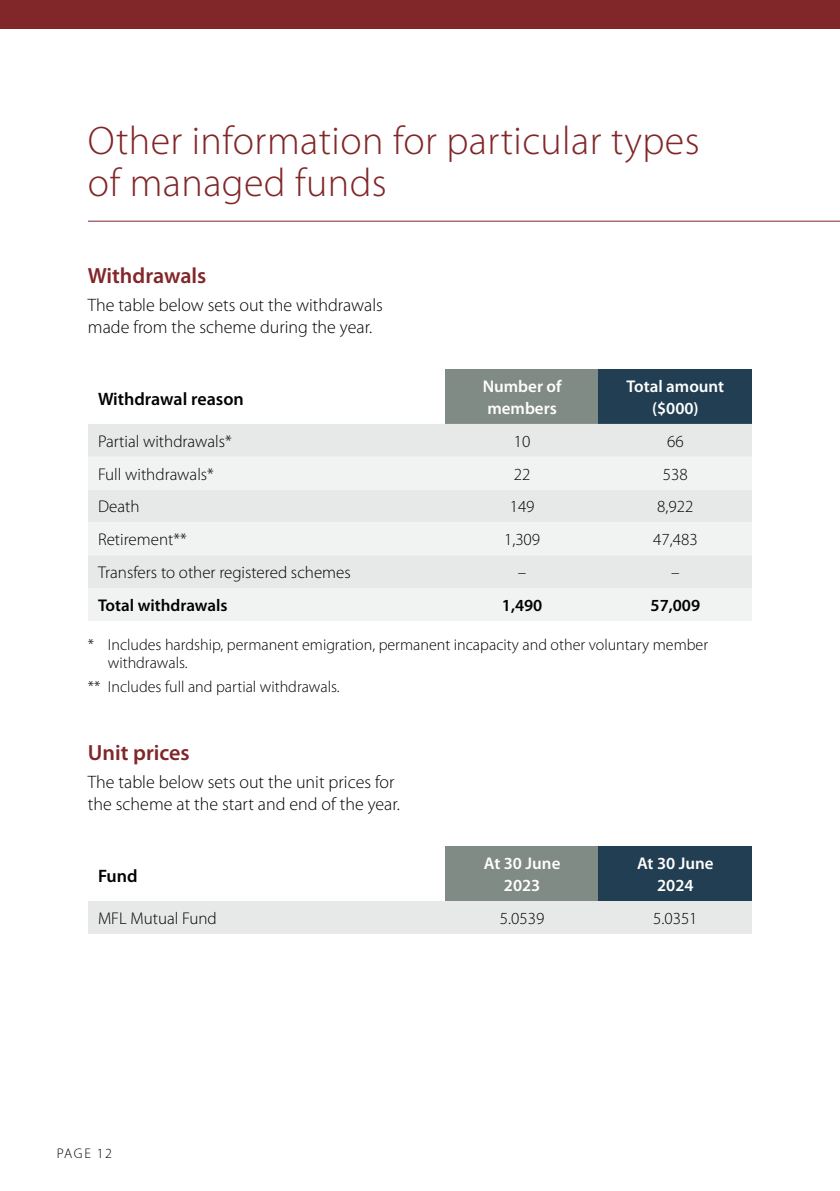
<style>
.page{position:relative;width:840px;height:1191px;background:#fff}
.page>*{position:absolute;margin:0;border:0;box-sizing:border-box;transform-origin:0 0}
.t1{font:300 40px/42px "Myriad Pro";letter-spacing:.01em;color:#812629}
.t2{font:600 22px "Myriad Pro";color:#812629}
.t3{font:300 18px/22px "Myriad Pro";color:#000}
.t4{font:600 18px "Myriad Pro";color:#000}
.t5{font:300 17px "Myriad Pro";color:#000}
.t6{font:600 17px/22px "Myriad Pro";color:#fff;text-align:center}
.t7{font:600 17px "Myriad Pro";color:#000}
.t8{font:300 16px/18px "Myriad Pro";color:#000}
.t9{font:300 14px "Myriad Pro";letter-spacing:.105em;color:#000}
</style>
<div class="page">
<div style="left:0;top:0;width:839px;height:28px;background:#812629"></div>
<hr style="left:88px;top:221px;width:751px;height:1px;background:#812629">
<div style="left:445px;top:369px;width:153px;height:55px;background:#818b86"></div>
<div style="left:598px;top:369px;width:153px;height:55px;background:#223e52"></div>
<div style="left:88px;top:424px;width:663px;height:33px;background:#e6e9e7"></div>
<svg style="left:88px;top:457px;width:663px;height:164px;fill:#f1f3f2"></svg>
<div style="left:445px;top:846px;width:153px;height:55px;background:#818b86"></div>
<div style="left:598px;top:846px;width:153px;height:55px;background:#223e52"></div>
<div style="left:88px;top:901px;width:663px;height:33px;background:#e6e9e7"></div>
<h1 class="t1" style="left:88px;top:119px;width:612px">Other information for particular types of managed funds</h1>
<p class="t2" style="left:88px;top:262px;width:120px">Withdrawals</p>
<p class="t3" style="left:88px;top:293px;width:296px">The table below sets out the withdrawals made from the scheme during the year.</p>
<p class="t4" style="left:98px;top:388px;width:147px">Withdrawal reason</p>
<p class="t6" style="left:482px;top:375px;width:80px;text-align:left">Number of members</p>
<p class="t6" style="left:626px;top:375px;width:99px">Total amount ($000)</p>
<p class="t5" style="left:98px;top:431px;width:135px">Partial withdrawals*</p>
<p class="t5" style="left:513px;top:431px;width:18px">10</p>
<p class="t5" style="left:666px;top:431px;width:18px">66</p>
<p class="t5" style="left:98px;top:463px;width:117px">Full withdrawals*</p>
<p class="t5" style="left:513px;top:463px;width:18px">22</p>
<p class="t5" style="left:662px;top:463px;width:26px">538</p>
<p class="t5" style="left:98px;top:496px;width:43px">Death</p>
<p class="t5" style="left:509px;top:496px;width:26px">149</p>
<p class="t5" style="left:657px;top:496px;width:38px">8,922</p>
<p class="t5" style="left:98px;top:529px;width:90px">Retirement**</p>
<p class="t5" style="left:504px;top:529px;width:38px">1,309</p>
<p class="t5" style="left:652px;top:529px;width:46px">47,483</p>
<p class="t5" style="left:98px;top:562px;width:254px">Transfers to other registered schemes</p>
<p class="t5" style="left:517px;top:562px;width:10px">–</p>
<p class="t5" style="left:670px;top:562px;width:10px">–</p>
<p class="t7" style="left:98px;top:594px;width:131px">Total withdrawals</p>
<p class="t7" style="left:501px;top:594px;width:42px">1,490</p>
<p class="t7" style="left:650px;top:594px;width:51px">57,009</p>
<p class="t8" style="left:108px;top:635px;width:601px;text-indent:-20px">* Includes hardship, permanent emigration, permanent incapacity and other voluntary member withdrawals.</p>
<p class="t8" style="left:88px;top:677px;width:253px">** Includes full and partial withdrawals.</p>
<p class="t2" style="left:88px;top:739px;width:103px">Unit prices</p>
<p class="t3" style="left:88px;top:770px;width:313px">The table below sets out the unit prices for the scheme at the start and end of the year.</p>
<p class="t4" style="left:98px;top:865px;width:41px">Fund</p>
<p class="t6" style="left:483px;top:852px;width:78px">At 30 June<br>2023</p>
<p class="t6" style="left:636px;top:852px;width:78px">At 30 June<br>2024</p>
<p class="t5" style="left:98px;top:908px;width:120px">MFL Mutual Fund</p>
<p class="t5" style="left:499px;top:908px;width:46px">5.0539</p>
<p class="t5" style="left:652px;top:908px;width:46px">5.0351</p>
<p class="t9" style="left:57px;top:1145px;width:57px">PAGE 12</p>
</div>
